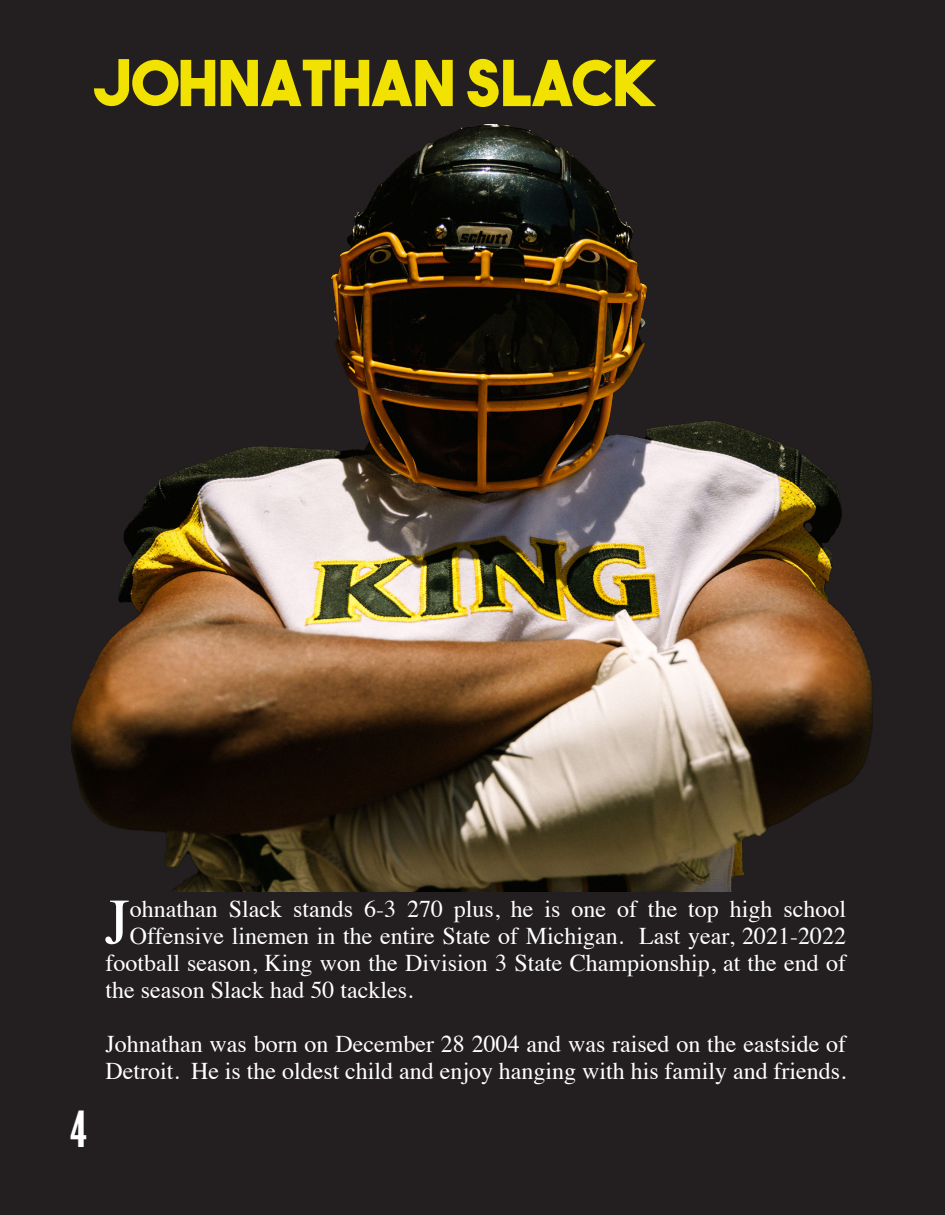
<style>
.page{position:relative;width:945px;height:1215px;background:#231f20}
.page>*{position:absolute;margin:0;border:0;box-sizing:border-box;transform-origin:0 0}
.t1{font:64.8px "Times";color:#fff}
.t2{font:63px "The Bold Font";color:#f1e201}
.t3{font:condensed 48px "Balboa";color:#fff}
.t4{font:24px/27px "Times";color:#fff}
</style>
<div class="page">
<img style="left:72px;top:125px;width:801px;height:767px">
<p class="t2" style="left:94px;top:43px;width:561px">JOHNATHAN SLACK</p>
<p class="t3" style="left:70px;top:1105px;width:18px">4</p>
<p class="t1" style="left:105px;top:861px;width:27px">J</p>
<p class="t4" style="left:130px;top:893px;width:718px">ohnathan Slack stands 6-3 270 plus, he is one of the top high school</p>
<p class="t4" style="left:130px;top:920px;width:718px">Offensive linemen in the entire State of Michigan. Last year, 2021-2022</p>
<p class="t4" style="left:105px;top:947px;width:742px">football season, King won the Division 3 State Championship, at the end of</p>
<p class="t4" style="left:105px;top:974px;width:309px">the season Slack had 50 tackles.</p>
<p class="t4" style="left:105px;top:1028px;width:742px">Johnathan was born on December 28 2004 and was raised on the eastside of<br>Detroit. He is the oldest child and enjoy hanging with his family and friends.</p>
</div>
